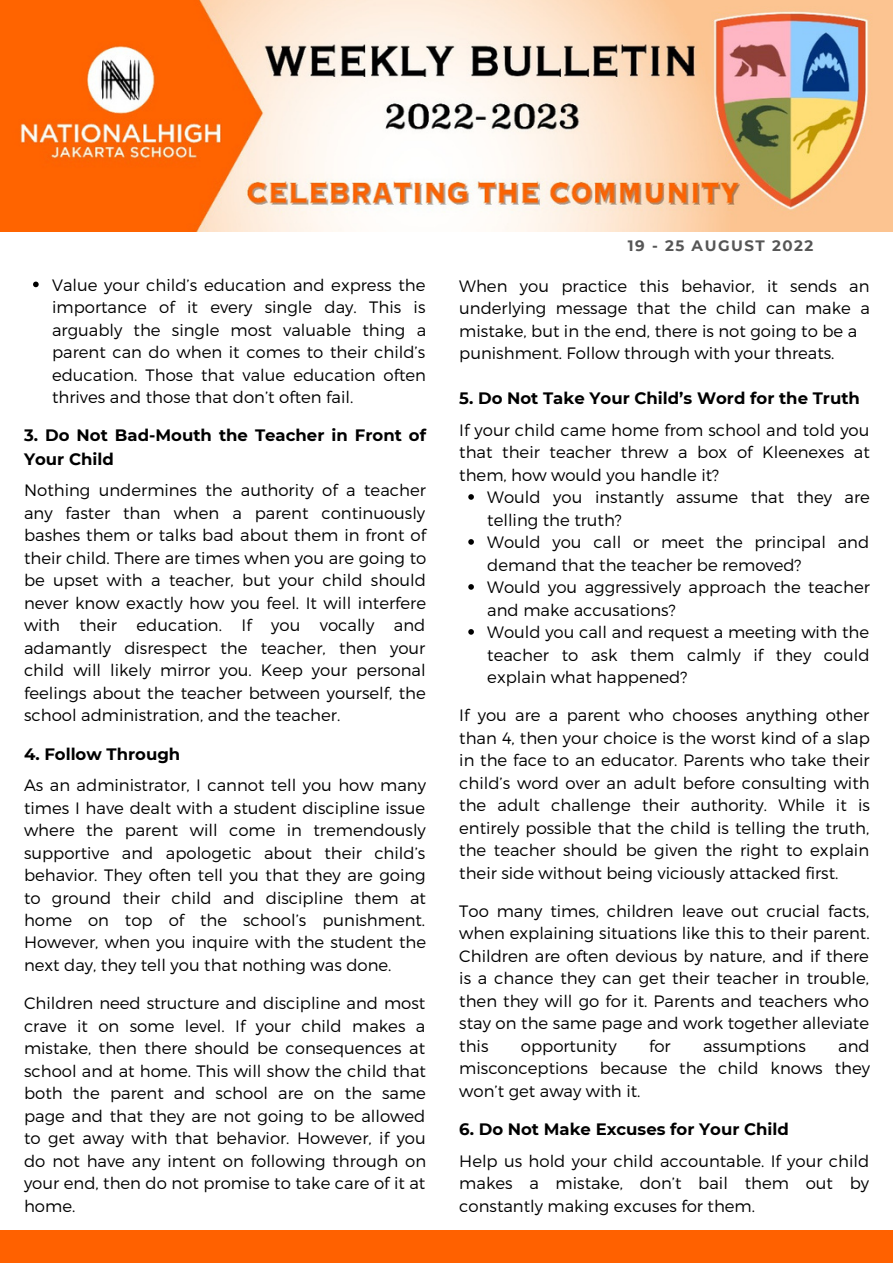
<style>
.page{position:relative;width:893px;height:1264px;background:#fff}
.page>*{position:absolute;margin:0;border:0;box-sizing:border-box;transform-origin:0 0}
.t1{font:300 16.5px/22.5px "Montserrat";color:#000;text-align:justify}
.t2{font:700 16.5px/23.5px "Montserrat";color:#000}
.t3{font:700 15px "Montserrat";letter-spacing:.1em;color:#565656}
</style>
<div class="page">
<div style="left:0;top:1230px;width:892px;height:32px;background:#ff6100"></div>
<img style="left:0;top:0;width:892px;height:231px">
<svg style="left:33px;top:281px;width:6px;height:6px"></svg>
<svg style="left:468px;top:494px;width:6px;height:6px"></svg>
<svg style="left:468px;top:539px;width:6px;height:5px"></svg>
<svg style="left:468px;top:584px;width:6px;height:5px"></svg>
<svg style="left:468px;top:629px;width:6px;height:5px"></svg>
<p class="t1" style="left:52px;top:272px;width:375px">Value your child’s education and express the importance of it every single day. This is arguably the single most valuable thing a parent can do when it comes to their child’s education. Those that value education often thrives and those that don’t often fail.</p>
<p class="t2" style="left:24px;top:423px;width:403px">3. Do Not Bad-Mouth the Teacher in Front of<br>Your Child</p>
<p class="t1" style="left:24px;top:478px;width:404px">Nothing undermines the authority of a teacher any faster than when a parent continuously bashes them or talks bad about them in front of their child. There are times when you are going to be upset with a teacher, but your child should never know exactly how you feel. It will interfere with their education. If you vocally and adamantly disrespect the teacher, then your child will likely mirror you. Keep your personal feelings about the teacher between yourself, the school administration, and the teacher.</p>
<p class="t2" style="left:24px;top:741px;width:158px">4. Follow Through</p>
<p class="t1" style="left:24px;top:773px;width:403px">As an administrator, I cannot tell you how many times I have dealt with a student discipline issue where the parent will come in tremendously supportive and apologetic about their child’s behavior. They often tell you that they are going to ground their child and discipline them at home on top of the school’s punishment.<br>However, when you inquire with the student the next day, they tell you that nothing was done.</p>
<p class="t1" style="left:24px;top:991px;width:403px">Children need structure and discipline and most crave it on some level. If your child makes a mistake, then there should be consequences at school and at home. This will show the child that both the parent and school are on the same page and that they are not going to be allowed to get away with that behavior. However, if you do not have any intent on following through on your end, then do not promise to take care of it at home.</p>
<p class="t3" style="left:627px;top:237px;width:187px">19 - 25 AUGUST 2022</p>
<p class="t1" style="left:459px;top:274px;width:412px;text-align:left">When you practice this behavior, it sends an underlying message that the child can make a mistake, but in the end, there is not going to be a punishment. Follow through with your threats.</p>
<p class="t2" style="left:459px;top:386px;width:402px">5. Do Not Take Your Child’s Word for the Truth</p>
<p class="t1" style="left:459px;top:418px;width:412px">If your child came home from school and told you that their teacher threw a box of Kleenexes at them, how would you handle it?</p>
<p class="t1" style="left:487px;top:485px;width:384px;text-align:left">Would you instantly assume that they are telling the truth?<br>Would you call or meet the principal and demand that the teacher be removed?<br>Would you aggressively approach the teacher and make accusations?<br>Would you call and request a meeting with the teacher to ask them calmly if they could explain what happened?</p>
<p class="t1" style="left:459px;top:703px;width:412px">If you are a parent who chooses anything other than 4, then your choice is the worst kind of a slap in the face to an educator. Parents who take their child’s word over an adult before consulting with the adult challenge their authority. While it is entirely possible that the child is telling the truth, the teacher should be given the right to explain their side without being viciously attacked first.</p>
<p class="t1" style="left:459px;top:899px;width:412px">Too many times, children leave out crucial facts, when explaining situations like this to their parent.<br>Children are often devious by nature, and if there is a chance they can get their teacher in trouble, then they will go for it. Parents and teachers who stay on the same page and work together alleviate this</p>
<p class="t1" style="left:521px;top:1033px;width:97px">opportunity</p>
<p class="t1" style="left:649px;top:1033px;width:23px">for</p>
<p class="t1" style="left:703px;top:1033px;width:104px">assumptions</p>
<p class="t1" style="left:459px;top:1033px;width:412px;text-indent:379px">and misconceptions because the child knows they won’t get away with it.</p>
<p class="t2" style="left:459px;top:1117px;width:331px">6. Do Not Make Excuses for Your Child</p>
<p class="t1" style="left:459px;top:1148px;width:411px">Help us hold your child accountable. If your child makes a mistake, don’t bail them out by constantly making excuses for them.</p>
</div>
